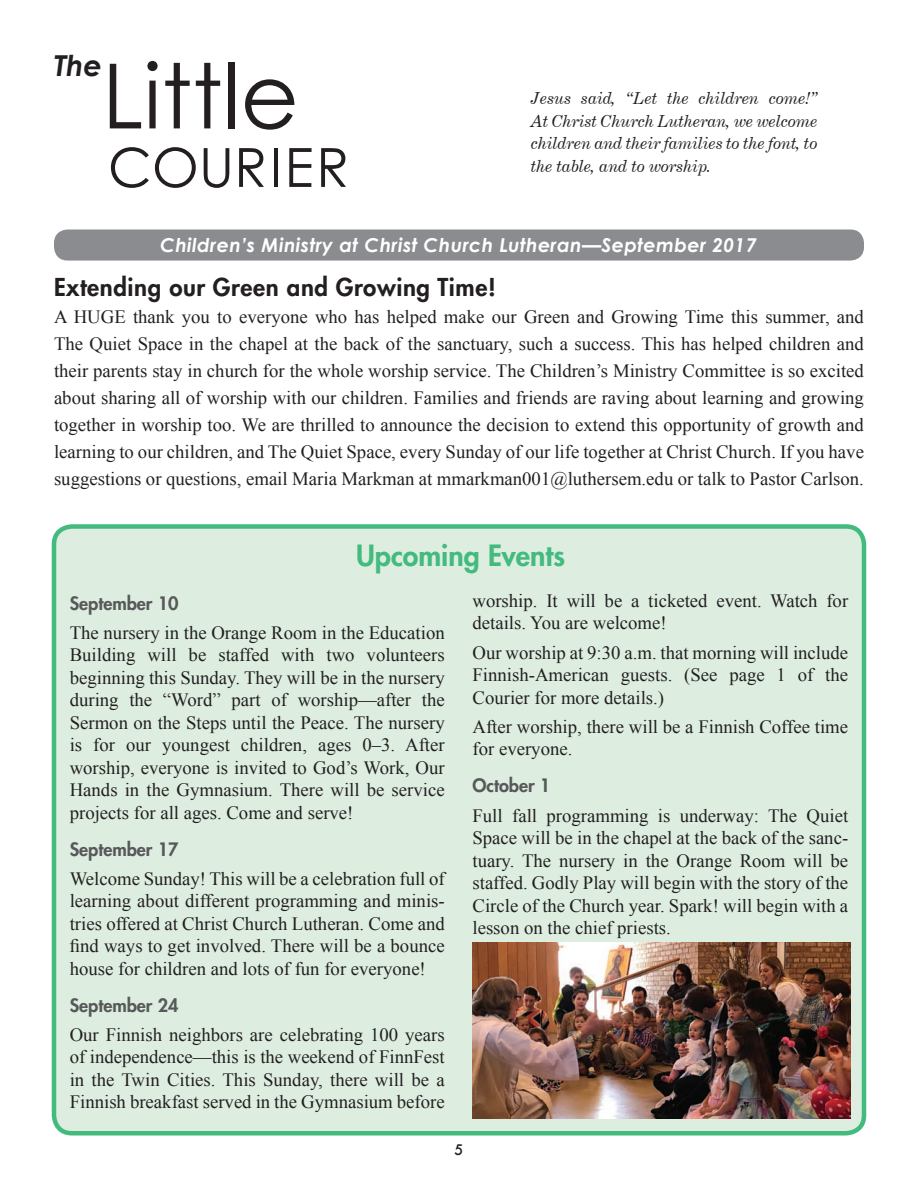
<style>
.page{position:relative;width:918px;height:1188px;background:#fff}
.page>*{position:absolute;margin:0;border:0;box-sizing:border-box;transform-origin:0 0}
.t1{font:90px "Century Gothic";color:#231f20}
.t2{font:54px "Century Gothic";letter-spacing:.025em;color:#231f20}
.t3{font:italic 700 28.8px "Century Gothic";color:#231f20}
.t4{font:800 28.5px "Futura LT Pro";color:#43ba7e}
.t5{font:800 24px "Futura LT Pro";letter-spacing:.025em;color:#231f20}
.t6{font:italic 700 19.2px "Century Gothic";letter-spacing:.02em;color:#fff}
.t7{font:18.75px/22.5px "Times New Roman";color:#231f20;text-align:justify}
.t8{font:800 18px "Futura LT Pro";color:#57585a}
.t9{font:italic 16.5px/22.5px "Century Expanded BT";color:#231f20;text-align:justify}
.t10{font:500 14.25px "Futura";color:#231f20}
</style>
<div class="page">
<div style="left:54px;top:230px;width:810px;height:31px;background:#8a8c8f;border-radius:14px"></div>
<div style="left:54px;top:526px;width:810px;height:607px;background:#ddeee1;border-radius:18px"></div>
<div style="left:52px;top:524px;width:814px;height:612px;border:4px solid #43ba7e;border-radius:18px"></div>
<img style="left:472px;top:942px;width:378px;height:176px">
<h3 class="t3" style="left:54px;top:47px;width:49px">The</h3>
<h1 class="t1" style="left:102px;top:41px;width:199px">Little</h1>
<h2 class="t2" style="left:108px;top:134px;width:243px">COURIER</h2>
<p class="t9" style="left:531px;top:87px;width:288px">Jesus said, “Let the children come!” At Christ Church Lutheran, we welcome children and their families to the font, to the table, and to worship.</p>
<p class="t6" style="left:160px;top:233px;width:598px">Children’s Ministry at Christ Church Lutheran—September 2017</p>
<p class="t5" style="left:54px;top:269px;width:443px">Extending our Green and Growing Time!</p>
<p class="t7" style="left:54px;top:303px;width:812px;line-height:27px">A HUGE thank you to everyone who has helped make our Green and Growing Time this summer, and The Quiet Space in the chapel at the back of the sanctuary, such a success. This has helped children and their parents stay in church for the whole worship service. The Children’s Ministry Committee is so excited about sharing all of worship with our children. Families and friends are raving about learning and growing together in worship too. We are thrilled to announce the decision to extend this opportunity of growth and learning to our children, and The Quiet Space, every Sunday of our life together at Christ Church. If you have suggestions or questions, email Maria Markman at mmarkman001@luthersem.edu or talk to Pastor Carlson.</p>
<h3 class="t4" style="left:356px;top:534px;width:210px">Upcoming Events</h3>
<p class="t8" style="left:70px;top:589px;width:110px">September 10</p>
<p class="t7" style="left:70px;top:621px;width:377px">The nursery in the Orange Room in the Education Building will be staffed with two volunteers beginning this Sunday. They will be in the nursery during the “Word” part of worship—after the Sermon on the Steps until the Peace. The nursery is for our youngest children, ages 0–3. After worship, everyone is invited to God’s Work, Our Hands in the Gymnasium. There will be service projects for all ages. Come and serve!</p>
<p class="t8" style="left:70px;top:835px;width:110px">September 17</p>
<p class="t7" style="left:70px;top:867px;width:377px">Welcome Sunday! This will be a celebration full of learning about different programming and minis&shy;tries offered at Christ Church Lutheran. Come and find ways to get involved. There will be a bounce house for children and lots of fun for everyone!</p>
<p class="t8" style="left:70px;top:991px;width:110px">September 24</p>
<p class="t7" style="left:70px;top:1023px;width:377px">Our Finnish neighbors are celebrating 100 years of independence—this is the weekend of FinnFest in the Twin Cities. This Sunday, there will be a Finnish breakfast served in the Gymnasium before</p>
<p class="t7" style="left:472px;top:589px;width:377px">worship. It will be a ticketed event. Watch for details. You are welcome!</p>
<p class="t7" style="left:472px;top:641px;width:377px">Our worship at 9:30 a.m. that morning will include Finnish-American guests. (See page 1 of the Courier for more details.)</p>
<p class="t7" style="left:472px;top:715px;width:377px">After worship, there will be a Finnish Coffee time for everyone.</p>
<p class="t8" style="left:472px;top:772px;width:79px">October 1</p>
<p class="t7" style="left:472px;top:804px;width:377px">Full fall programming is underway: The Quiet Space will be in the chapel at the back of the sanc&shy;tuary. The nursery in the Orange Room will be staffed. Godly Play will begin with the story of the Circle of the Church year. Spark! will begin with a lesson on the chief priests.</p>
<p class="t10" style="left:455px;top:1140px;width:10px">5</p>
</div>
